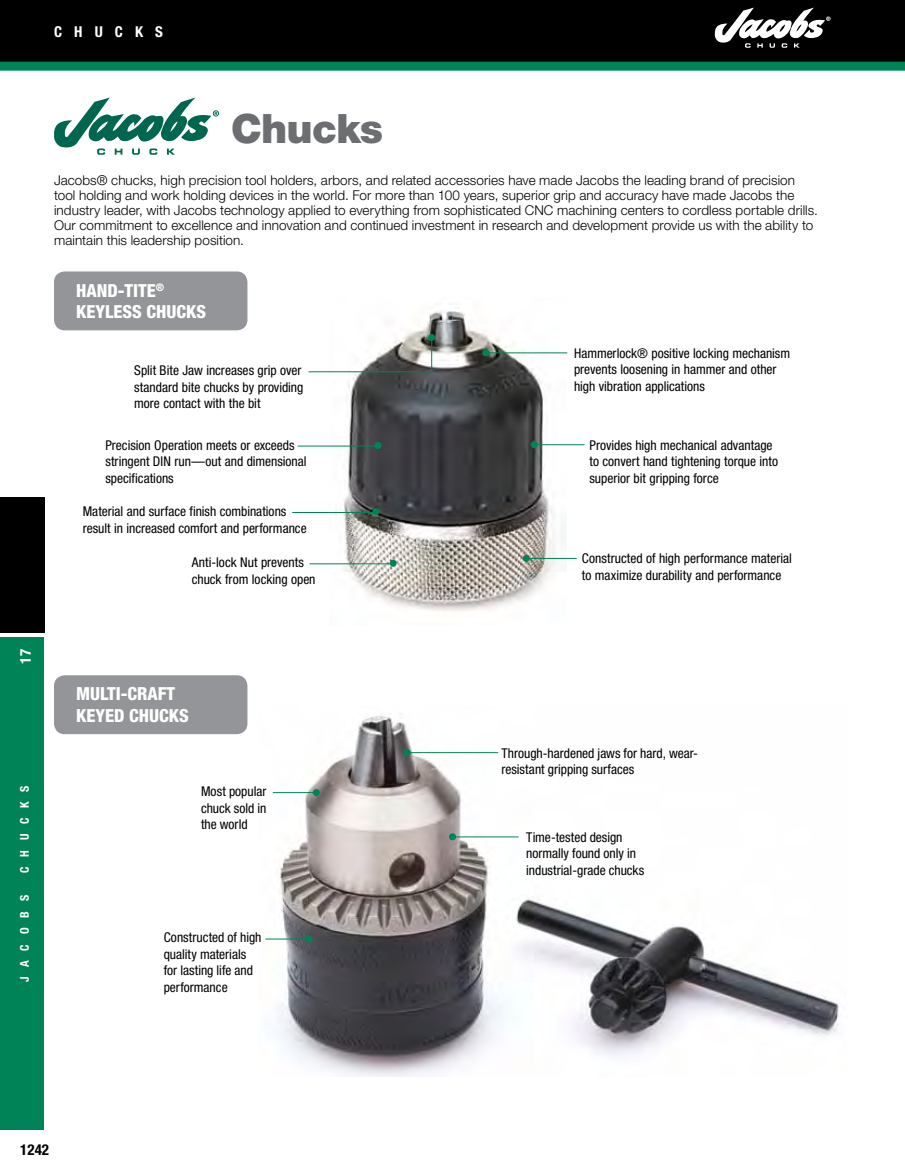
<style>
.page{position:relative;width:905px;height:1175px;background:#fff}
.page>*{position:absolute;margin:0;border:0;box-sizing:border-box;transform-origin:0 0}
.t1{font:900 40.5px "Helvetica Neue LT Pro";color:#6d6e71}
.t2{font:800 condensed 18px/21.6px "Helvetica Neue LT Pro";color:#fff}
.t3{font:700 condensed 15px "Helvetica Neue LT Pro";letter-spacing:.805em;color:#fff}
.t4{font:700 condensed 15px "Helvetica Neue LT Pro";color:#000}
.t5{font:condensed 13.5px/16.5px "Helvetica Neue LT Pro";color:#000}
.t6{font:300 13.5px/15px "Helvetica Neue LT Pro";letter-spacing:.005em;color:#000}
.t7{font:700 condensed 12px "Helvetica Neue LT Pro";letter-spacing:.815em;color:#fff}
</style>
<div class="page">
<div style="left:0;top:0;width:904px;height:66px;background:#000"></div>
<div style="left:0;top:497px;width:44px;height:135px;background:#000"></div>
<div style="left:0;top:62px;width:904px;height:9px;background:#008457"></div>
<svg style="left:714px;top:8px;width:116px;height:40px"></svg>
<div style="left:0;top:637px;width:44px;height:492px;background:#008457"></div>
<img style="left:329px;top:308px;width:237px;height:304px">
<img style="left:265px;top:716px;width:574px;height:360px">
<hr style="left:534px;top:444px;width:50px;height:1px;background:#008457">
<hr style="left:526px;top:558px;width:50px;height:1px;background:#008457">
<svg style="left:308px;top:337px;width:124px;height:35px"></svg>
<hr style="left:298px;top:446px;width:81px;height:1px;background:#008457">
<hr style="left:292px;top:512px;width:84px;height:1px;background:#008457">
<hr style="left:309px;top:563px;width:85px;height:1px;background:#008457">
<hr style="left:487px;top:352px;width:80px;height:1px;background:#008457">
<hr style="left:454px;top:836px;width:64px;height:1px;background:#008457">
<hr style="left:407px;top:752px;width:91px;height:1px;background:#008457">
<hr style="left:273px;top:792px;width:42px;height:1px;background:#008457">
<hr style="left:265px;top:938px;width:42px;height:1px;background:#008457">
<div style="left:530px;top:441px;width:7px;height:7px;background:#008457;border-radius:50%"></div>
<div style="left:522px;top:555px;width:8px;height:7px;background:#008457;border-radius:50%"></div>
<div style="left:428px;top:334px;width:7px;height:7px;background:#008457;border-radius:50%"></div>
<div style="left:374px;top:442px;width:7px;height:7px;background:#008457;border-radius:50%"></div>
<div style="left:372px;top:508px;width:7px;height:7px;background:#008457;border-radius:50%"></div>
<div style="left:389px;top:559px;width:7px;height:8px;background:#008457;border-radius:50%"></div>
<div style="left:482px;top:349px;width:7px;height:7px;background:#008457;border-radius:50%"></div>
<div style="left:449px;top:833px;width:7px;height:7px;background:#008457;border-radius:50%"></div>
<div style="left:403px;top:749px;width:7px;height:7px;background:#008457;border-radius:50%"></div>
<div style="left:313px;top:789px;width:7px;height:7px;background:#008457;border-radius:50%"></div>
<div style="left:305px;top:935px;width:7px;height:7px;background:#008457;border-radius:50%"></div>
<div style="left:54px;top:271px;width:193px;height:59px;background:#939598;border-radius:11px"></div>
<div style="left:54px;top:675px;width:193px;height:59px;background:#939598;border-radius:11px"></div>
<svg style="left:54px;top:97px;width:165px;height:58px"></svg>
<p class="t3" style="left:54px;top:23px;width:111px">CHUCKS</p>
<h1 class="t1" style="left:231px;top:104px;width:153px">Chucks</h1>
<p class="t6" style="left:54px;top:173px;width:765px">Jacobs® chucks, high precision tool holders, arbors, and related accessories have made Jacobs the leading brand of precision tool holding and work holding devices in the world. For more than 100 years, superior grip and accuracy have made Jacobs the industry leader, with Jacobs technology applied to everything from sophisticated CNC machining centers to cordless portable drills.<br>Our commitment to excellence and innovation and continued investment in research and development provide us with the ability to maintain this leadership position.</p>
<p class="t3" style="left:16px;top:663px;width:16px;rotate:-90deg">17</p>
<p class="t7" style="left:17px;top:873px;width:89px;rotate:-90deg">CHUCKS</p>
<p class="t7" style="left:17px;top:982px;width:89px;rotate:-90deg">JACOBS</p>
<h2 class="t2" style="left:76px;top:279px;width:132px">HAND-TITE<sup>®<br></sup>KEYLESS CHUCKS</h2>
<p class="t5" style="left:134px;top:362px;width:171px">Split Bite Jaw increases grip over standard bite chucks by providing more contact with the bit</p>
<p class="t5" style="left:105px;top:436px;width:203px">Precision Operation meets or exceeds stringent DIN run—out and dimensional specifications</p>
<p class="t5" style="left:83px;top:503px;width:225px">Material and surface finish combinations result in increased comfort and performance</p>
<p class="t5" style="left:192px;top:554px;width:125px">Anti-lock Nut prevents chuck from locking open</p>
<h2 class="t2" style="left:76px;top:683px;width:114px">MULTI-CRAFT<br>KEYED CHUCKS</h2>
<p class="t5" style="left:201px;top:783px;width:67px;text-align:justify">Most popular chuck sold in the world</p>
<p class="t5" style="left:164px;top:929px;width:99px">Constructed of high quality materials for lasting life and performance</p>
<p class="t4" style="left:20px;top:1140px;width:30px">1242</p>
<p class="t5" style="left:574px;top:344px;width:217px">Hammerlock® positive locking mechanism prevents loosening in hammer and other high vibration applications</p>
<p class="t5" style="left:589px;top:436px;width:190px">Provides high mechanical advantage to convert hand tightening torque into superior bit gripping force</p>
<p class="t5" style="left:582px;top:550px;width:211px">Constructed of high performance material to maximize durability and performance</p>
<p class="t5" style="left:501px;top:744px;width:198px">Through-hardened jaws for hard, wear&shy;resistant gripping surfaces</p>
<p class="t5" style="left:526px;top:828px;width:119px">Time-tested design normally found only in industrial-grade chucks</p>
</div>
